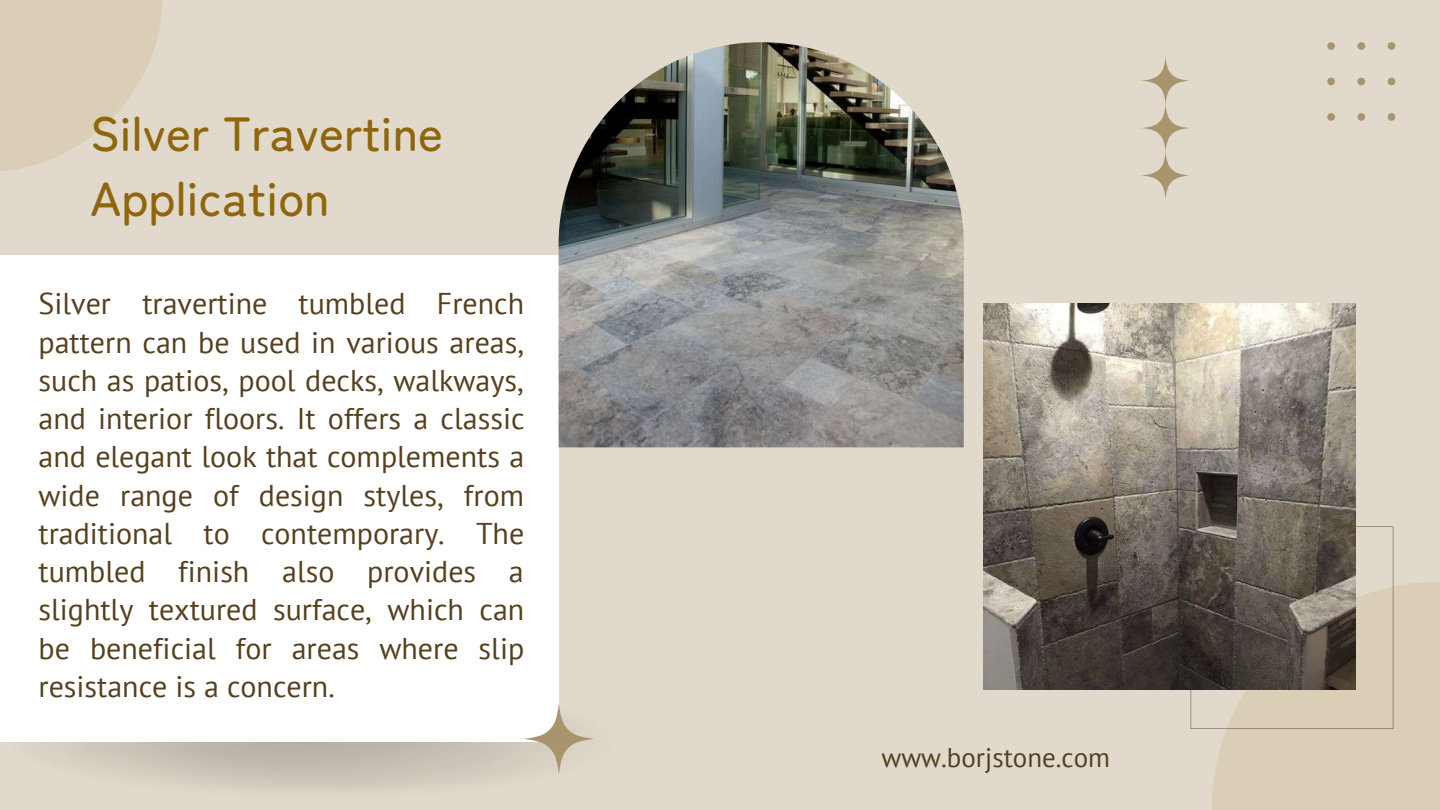
<style>
.page{position:relative;width:1440px;height:810px;background:#e1dacc}
.page>*{position:absolute;margin:0;border:0;box-sizing:border-box;transform-origin:0 0}
.t1{font:500 48px/64.5px "Zen Maru Gothic";color:#8f660b}
.t2{font:30px/38.2px "PT Sans";color:#54401e;text-align:justify}
.t3{font:27px "PT Sans";color:#54401e}
</style>
<div class="page">
<img style="left:5px;top:741px;width:554px;height:49px">
<div style="left:0;top:255px;width:559px;height:486px;background:#fff"></div>
<svg style="left:1327px;top:42px;width:68px;height:79px"></svg>
<svg style="left:0;top:0;width:163px;height:171px;fill:#dbceb6"></svg>
<div style="left:1212px;top:582px;width:228px;height:228px;background:#dbceb6"></div>
<svg style="left:1191px;top:527px;width:202px;height:202px"></svg>
<img style="left:984px;top:303px;width:372px;height:386px">
<svg style="left:525px;top:704px;width:68px;height:69px"></svg>
<img style="left:559px;top:42px;width:405px;height:405px">
<svg style="left:1141px;top:56px;width:48px;height:143px"></svg>
<h1 class="t1" style="left:90px;top:98px;width:355px">Silver Travertine<br>Application</h1>
<p class="t2" style="left:39px;top:284px;width:488px">Silver travertine tumbled French pattern can be used in various areas, such as patios, pool decks, walkways, and interior floors. It offers a classic and elegant look that complements a wide range of design styles, from traditional to contemporary. The tumbled finish also provides a slightly textured surface, which can be beneficial for areas where slip resistance is a concern.</p>
<p class="t3" style="left:882px;top:740px;width:230px">www.borjstone.com</p>
</div>
